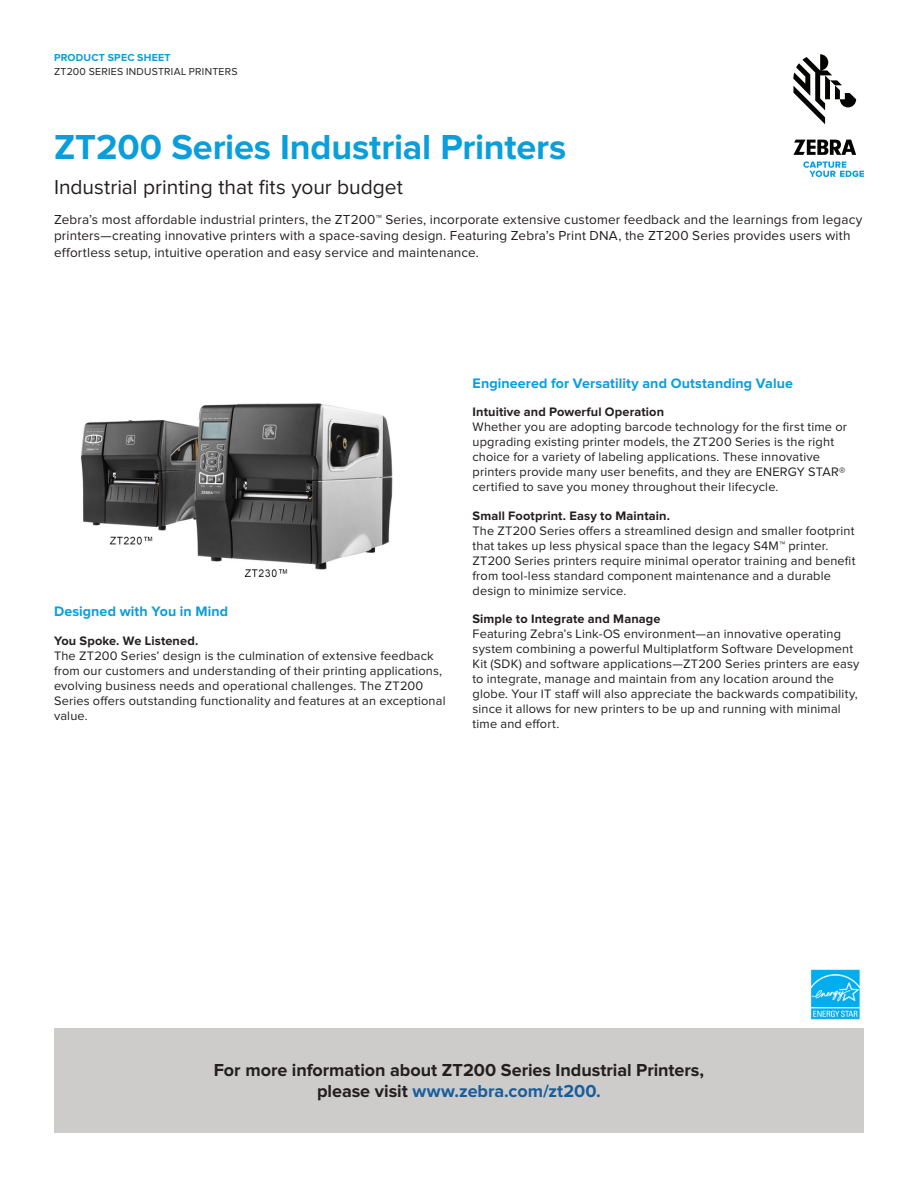
<style>
.page{position:relative;width:918px;height:1188px;background:#fff}
.page>*{position:absolute;margin:0;border:0;box-sizing:border-box;transform-origin:0 0}
.t1{font:700 36px "Proxima Nova";letter-spacing:-.005em;color:#0a9edb}
.t2{font:21px "Proxima Nova";color:#231f20}
.t3{font:700 18px/21px "Proxima Nova";letter-spacing:-.005em;color:#231f20;text-align:center}
.t4{font:700 14.25px "Proxima Nova";letter-spacing:.005em;color:#0a9edb}
.t5{font:13.5px/16.5px "Proxima Nova";letter-spacing:.01em;color:#231f20}
.t6{font:12.75px/15px "Proxima Nova";letter-spacing:.015em;color:#231f20}
.t7{font:700 12.75px "Proxima Nova";letter-spacing:.01em;color:#231f20}
.t8{font:10.5px "Proxima Nova";letter-spacing:.025em;color:#231f20}
.t9{font:700 10.5px "Proxima Nova";letter-spacing:.02em;color:#0a9edb}
.s1{color:#175d9e}
</style>
<div class="page">
<div style="left:54px;top:1028px;width:810px;height:104px;background:#ceccca"></div>
<img style="left:80px;top:403px;width:313px;height:175px">
<img style="left:811px;top:969px;width:49px;height:51px">
<svg style="left:793px;top:54px;width:63px;height:70px"></svg>
<svg style="left:793px;top:140px;width:63px;height:15px"></svg>
<svg style="left:803px;top:161px;width:61px;height:16px"></svg>
<p class="t9" style="left:54px;top:52px;width:118px">PRODUCT SPEC SHEET</p>
<p class="t8" style="left:54px;top:66px;width:185px">ZT200 SERIES INDUSTRIAL PRINTERS</p>
<h1 class="t1" style="left:54px;top:127px;width:514px">ZT200 Series Industrial Printers</h1>
<h2 class="t2" style="left:54px;top:175px;width:350px">Industrial printing that fits your budget</h2>
<p class="t5" style="left:54px;top:211px;width:810px">Zebra’s most affordable industrial printers, the ZT200™ Series, incorporate extensive customer feedback and the learnings from legacy printers—creating innovative printers with a space-saving design. Featuring Zebra’s Print DNA, the ZT200 Series provides users with effortless setup, intuitive operation and easy service and maintenance.</p>
<p class="t4" style="left:54px;top:603px;width:176px">Designed with You in Mind</p>
<p class="t7" style="left:54px;top:633px;width:146px">You Spoke. We Listened.</p>
<p class="t6" style="left:54px;top:648px;width:393px">The ZT200 Series’ design is the culmination of extensive feedback from our customers and understanding of their printing applications, evolving business needs and operational challenges. The ZT200<br>Series offers outstanding functionality and features at an exceptional value.</p>
<p class="t4" style="left:472px;top:375px;width:322px">Engineered for Versatility and Outstanding Value</p>
<p class="t7" style="left:472px;top:405px;width:193px">Intuitive and Powerful Operation</p>
<p class="t6" style="left:472px;top:420px;width:376px">Whether you are adopting barcode technology for the first time or upgrading existing printer models, the ZT200 Series is the right choice for a variety of labeling applications. These innovative printers provide many user benefits, and they are ENERGY STAR® certified to save you money throughout their lifecycle.</p>
<p class="t7" style="left:472px;top:508px;width:199px">Small Footprint. Easy to Maintain.</p>
<p class="t6" style="left:472px;top:523px;width:384px">The ZT200 Series offers a streamlined design and smaller footprint that takes up less physical space than the legacy S4M™ printer.<br>ZT200 Series printers require minimal operator training and benefit from tool-less standard component maintenance and a durable design to minimize service.</p>
<p class="t7" style="left:472px;top:612px;width:190px">Simple to Integrate and Manage</p>
<p class="t6" style="left:472px;top:627px;width:388px">Featuring Zebra’s Link-OS environment—an innovative operating system combining a powerful Multiplatform Software Development Kit (SDK) and software applications—ZT200 Series printers are easy to integrate, manage and maintain from any location around the globe. Your IT staff will also appreciate the backwards compatibility, since it allows for new printers to be up and running with minimal time and effort.</p>
<h3 class="t3" style="left:214px;top:1060px;width:492px">For more information about ZT200 Series Industrial Printers, please visit <span class="s1">www.zebra.com/zt200.</span></h3>
</div>
